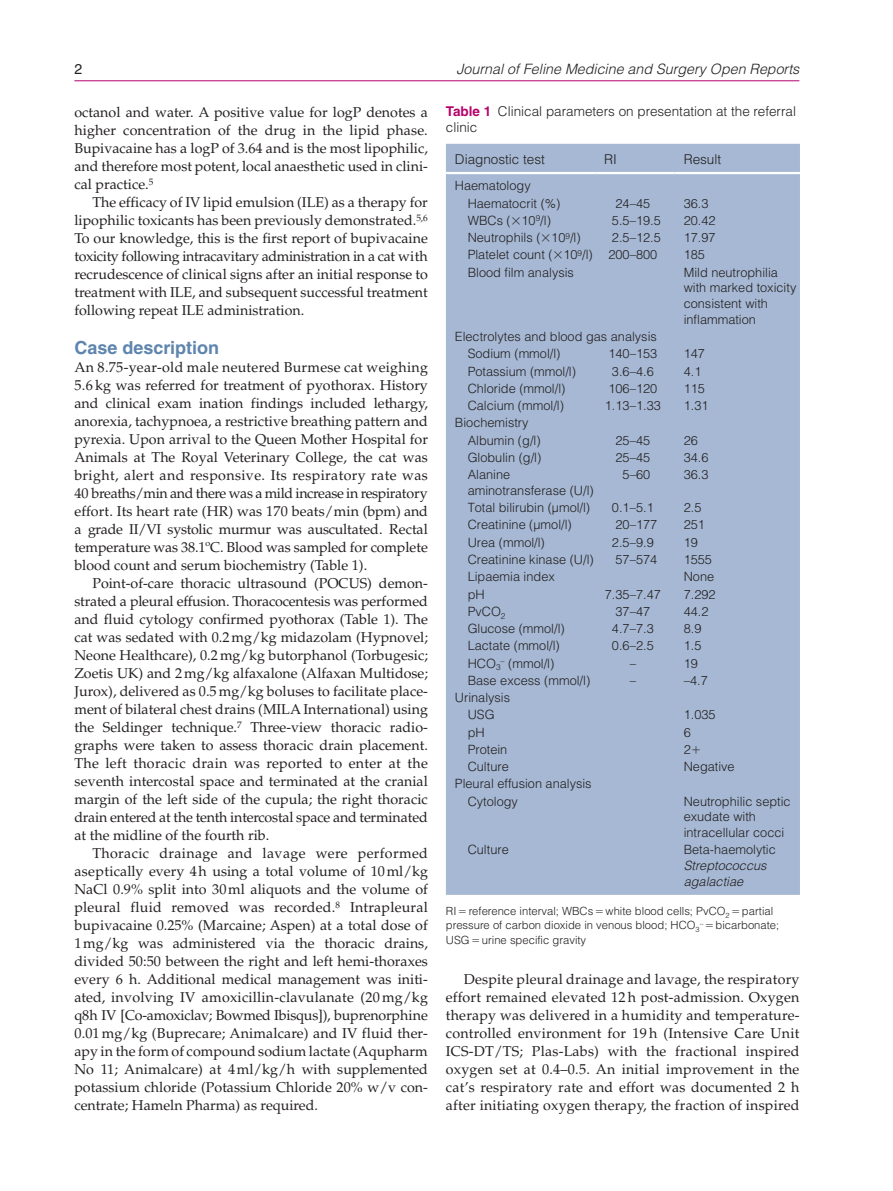
<style>
.page{position:relative;width:893px;height:1191px;background:#fff}
.page>*{position:absolute;margin:0;border:0;box-sizing:border-box;transform-origin:0 0}
.t1{font:700 18px "Helvetica LT Std";color:#5e85ae}
.t2{font:14.25px/18px "Palatino LT Std";color:#231f20;text-align:justify}
.t3{font:italic 300 14.25px "Helvetica LT Std";color:#231f20}
.t4{font:14.25px "Helvetica LT Std";color:#231f20}
.t5{font:300 13.5px/15.8px "Helvetica LT Std";color:#231f20}
.t6{font:300 12.75px/15.8px "Helvetica LT Std";color:#231f20}
.t7{font:italic 300 12.75px/15.8px "Helvetica LT Std";color:#231f20}
.t8{font:300 11.25px/14.2px "Helvetica LT Std";color:#231f20}
.s1{font-weight:700;color:#b6036c}
</style>
<div class="page">
<hr style="left:74px;top:80px;width:725px;height:1px;background:#b6036c">
<div style="left:446px;top:144px;width:354px;height:751px;background:#a6b8d3"></div>
<hr style="left:446px;top:172px;width:149px;height:2px;background:#fff">
<hr style="left:595px;top:172px;width:80px;height:2px;background:#fff">
<hr style="left:675px;top:172px;width:125px;height:2px;background:#fff">
<svg style="left:512px;top:217px;width:8px;height:7px"></svg>
<svg style="left:542px;top:234px;width:8px;height:8px"></svg>
<svg style="left:554px;top:251px;width:8px;height:8px"></svg>
<svg style="left:692px;top:746px;width:8px;height:7px"></svg>
<p class="t4" style="left:74px;top:61px;width:9px">2</p>
<p class="t3" style="left:456px;top:60px;width:344px">Journal of Feline Medicine and Surgery Open Reports</p>
<p class="t2" style="left:74px;top:103px;width:355px">octanol and water. A positive value for logP denotes a higher concentration of the drug in the lipid phase.<br>Bupivacaine has a logP of 3.64 and is the most lipophilic, and therefore most potent, local anaesthetic used in clini&shy;cal practice.<sup>5</sup></p>
<p class="t2" style="left:74px;top:193px;width:355px;text-indent:18px">The efficacy of IV lipid emulsion (ILE) as a therapy for lipophilic toxicants has been previously demonstrated.<sup>5,6<br></sup>To our knowledge, this is the first report of bupivacaine toxicity following intracavitary administration in a cat with recrudescence of clinical signs after an initial response to treatment with ILE, and subsequent successful treatment following repeat ILE administration.</p>
<p class="t1" style="left:74px;top:336px;width:146px">Case description</p>
<p class="t2" style="left:74px;top:358px;width:355px">An 8.75-year-old male neutered Burmese cat weighing 5.6 kg was referred for treatment of pyothorax. History and clinical exam ination findings included lethargy, anorexia, tachypnoea, a restrictive breathing pattern and pyrexia. Upon arrival to the Queen Mother Hospital for Animals at The Royal Veterinary College, the cat was bright, alert and responsive. Its respiratory rate was 40 breaths/min and there was a mild increase in respiratory effort. Its heart rate (HR) was 170 beats/min (bpm) and a grade II/VI systolic murmur was auscultated. Rectal temperature was 38.1ºC. Blood was sampled for complete blood count and serum biochemistry (Table 1).</p>
<p class="t2" style="left:74px;top:574px;width:355px;text-indent:18px">Point-of-care thoracic ultrasound (POCUS) demon&shy;strated a pleural effusion. Thoracocentesis was performed and fluid cytology confirmed pyothorax (Table 1). The cat was sedated with 0.2mg/kg midazolam (Hypnovel; Neone Healthcare), 0.2mg/kg butorphanol (Torbugesic; Zoetis UK) and 2mg/kg alfaxalone (Alfaxan Multidose; Jurox), delivered as 0.5mg/kg boluses to facilitate place&shy;ment of bilateral chest drains (MILA International) using the Seldinger technique.<sup>7</sup> Three-view thoracic radio&shy;graphs were taken to assess thoracic drain placement.<br>The left thoracic drain was reported to enter at the seventh intercostal space and terminated at the cranial margin of the left side of the cupula; the right thoracic drain entered at the tenth intercostal space and terminated at the midline of the fourth rib.</p>
<p class="t2" style="left:74px;top:844px;width:355px;text-indent:18px">Thoracic drainage and lavage were performed aseptically every 4h using a total volume of 10ml/kg NaCl 0.9% split into 30ml aliquots and the volume of pleural fluid removed was recorded.<sup>8</sup> Intrapleural bupivacaine 0.25% (Marcaine; Aspen) at a total dose of 1mg/kg was administered via the thoracic drains, divided 50:50 between the right and left hemi-thoraxes every 6 h. Additional medical management was initi&shy;ated, involving IV amoxicillin-clavulanate (20 mg/kg q8h IV [Co-amoxiclav; Bowmed Ibisqus]), buprenorphine 0.01mg/kg (Buprecare; Animalcare) and IV fluid ther&shy;apy in the form of compound sodium lactate (Aqupharm No 11; Animalcare) at 4ml/kg/h with supplemented potassium chloride (Potassium Chloride 20% w/v con&shy;centrate; Hameln Pharma) as required.</p>
<p class="t5" style="left:446px;top:103px;width:352px"><span class="s1">Table 1</span> Clinical parameters on presentation at the referral clinic</p>
<p class="t5" style="left:455px;top:151px;width:92px">Diagnostic test</p>
<p class="t5" style="left:604px;top:151px;width:14px">RI</p>
<p class="t5" style="left:684px;top:151px;width:39px">Result</p>
<p class="t6" style="left:468px;top:177px;width:94px;line-height:17.2px;text-indent:-13px">Haematology<br>Haematocrit (%)</p>
<p class="t6" style="left:615px;top:195px;width:36px">24–45</p>
<p class="t6" style="left:684px;top:195px;width:26px">36.3</p>
<p class="t6" style="left:468px;top:212px;width:85px">WBCs ( 10<sup>9</sup>/l)</p>
<p class="t6" style="left:612px;top:212px;width:50px">5.5–19.5</p>
<p class="t6" style="left:684px;top:212px;width:33px">20.42</p>
<p class="t6" style="left:468px;top:229px;width:115px">Neutrophils ( 10<sup>9</sup>/l)</p>
<p class="t6" style="left:612px;top:229px;width:50px">2.5–12.5</p>
<p class="t6" style="left:684px;top:229px;width:33px">17.97</p>
<p class="t6" style="left:468px;top:247px;width:191px">Platelet count ( 10<sup>9</sup>/l) 200–800</p>
<p class="t6" style="left:684px;top:247px;width:23px">185</p>
<p class="t6" style="left:468px;top:264px;width:108px">Blood film analysis</p>
<p class="t6" style="left:684px;top:264px;width:114px">Mild neutrophilia with marked toxicity consistent with inflammation</p>
<p class="t6" style="left:468px;top:328px;width:191px;line-height:17.2px;text-indent:-13px">Electrolytes and blood gas analysis<br>Sodium (mmol/l)</p>
<p class="t6" style="left:608px;top:346px;width:50px">140–153</p>
<p class="t6" style="left:684px;top:346px;width:23px">147</p>
<p class="t6" style="left:468px;top:363px;width:110px">Potassium (mmol/l)</p>
<p class="t6" style="left:612px;top:363px;width:43px">3.6–4.6</p>
<p class="t6" style="left:684px;top:363px;width:19px">4.1</p>
<p class="t6" style="left:468px;top:380px;width:99px">Chloride (mmol/l)</p>
<p class="t6" style="left:608px;top:380px;width:50px">106–120</p>
<p class="t6" style="left:684px;top:380px;width:23px">115</p>
<p class="t6" style="left:468px;top:397px;width:98px">Calcium (mmol/l)</p>
<p class="t6" style="left:605px;top:397px;width:57px">1.13–1.33</p>
<p class="t6" style="left:684px;top:397px;width:26px">1.31</p>
<p class="t6" style="left:468px;top:414px;width:74px;line-height:17.2px;text-indent:-13px">Biochemistry<br>Albumin (g/l)</p>
<p class="t6" style="left:615px;top:432px;width:36px">25–45</p>
<p class="t6" style="left:684px;top:432px;width:16px">26</p>
<p class="t6" style="left:468px;top:449px;width:75px">Globulin (g/l)</p>
<p class="t6" style="left:615px;top:449px;width:36px">25–45</p>
<p class="t6" style="left:684px;top:449px;width:26px">34.6</p>
<p class="t6" style="left:468px;top:466px;width:128px">Alanine aminotransferase (U/l)</p>
<p class="t6" style="left:623px;top:466px;width:29px">5–60</p>
<p class="t6" style="left:684px;top:466px;width:26px">36.3</p>
<p class="t6" style="left:468px;top:499px;width:124px">Total bilirubin (µmol/l)</p>
<p class="t6" style="left:612px;top:499px;width:43px">0.1–5.1</p>
<p class="t6" style="left:684px;top:499px;width:19px">2.5</p>
<p class="t6" style="left:468px;top:517px;width:106px">Creatinine (µmol/l)</p>
<p class="t6" style="left:615px;top:517px;width:43px">20–177</p>
<p class="t6" style="left:684px;top:517px;width:23px">251</p>
<p class="t6" style="left:468px;top:534px;width:79px">Urea (mmol/l)</p>
<p class="t6" style="left:612px;top:534px;width:43px">2.5–9.9</p>
<p class="t6" style="left:684px;top:534px;width:16px">19</p>
<p class="t6" style="left:468px;top:551px;width:128px">Creatinine kinase (U/l)</p>
<p class="t6" style="left:615px;top:551px;width:43px">57–574</p>
<p class="t6" style="left:684px;top:551px;width:30px">1555</p>
<p class="t6" style="left:468px;top:569px;width:89px">Lipaemia index</p>
<p class="t6" style="left:684px;top:569px;width:32px">None</p>
<p class="t6" style="left:468px;top:586px;width:18px">pH</p>
<p class="t6" style="left:605px;top:586px;width:57px">7.35–7.47</p>
<p class="t6" style="left:684px;top:586px;width:33px">7.292</p>
<p class="t6" style="left:468px;top:603px;width:39px">PvCO<sub>2</sub></p>
<p class="t6" style="left:615px;top:603px;width:36px">37–47</p>
<p class="t6" style="left:684px;top:603px;width:26px">44.2</p>
<p class="t6" style="left:468px;top:620px;width:99px">Glucose (mmol/l)</p>
<p class="t6" style="left:612px;top:620px;width:43px">4.7–7.3</p>
<p class="t6" style="left:684px;top:620px;width:19px">8.9</p>
<p class="t6" style="left:468px;top:638px;width:94px">Lactate (mmol/l)</p>
<p class="t6" style="left:612px;top:638px;width:43px">0.6–2.5</p>
<p class="t6" style="left:684px;top:638px;width:19px">1.5</p>
<p class="t6" style="left:468px;top:655px;width:88px">HCO<sub>3</sub><sup>–</sup> (mmol/l)</p>
<p class="t6" style="left:630px;top:655px;width:8px">–</p>
<p class="t6" style="left:684px;top:655px;width:16px">19</p>
<p class="t6" style="left:468px;top:672px;width:124px">Base excess (mmol/l)</p>
<p class="t6" style="left:630px;top:672px;width:8px">–</p>
<p class="t6" style="left:684px;top:672px;width:26px">–4.7</p>
<p class="t6" style="left:455px;top:689px;width:57px;line-height:17.2px;text-align:center">Urinalysis<br>USG</p>
<p class="t6" style="left:684px;top:707px;width:33px">1.035</p>
<p class="t6" style="left:468px;top:724px;width:18px">pH</p>
<p class="t6" style="left:684px;top:724px;width:9px">6</p>
<p class="t6" style="left:468px;top:741px;width:41px">Protein</p>
<p class="t6" style="left:684px;top:741px;width:9px">2</p>
<p class="t6" style="left:468px;top:758px;width:43px">Culture</p>
<p class="t6" style="left:684px;top:758px;width:53px">Negative</p>
<p class="t6" style="left:468px;top:775px;width:126px;line-height:17.2px;text-indent:-13px">Pleural effusion analysis<br>Cytology</p>
<p class="t6" style="left:684px;top:793px;width:108px">Neutrophilic septic exudate with intracellular cocci</p>
<p class="t6" style="left:468px;top:842px;width:43px">Culture</p>
<p class="t6" style="left:684px;top:842px;width:94px">Beta-haemolytic</p>
<p class="t7" style="left:684px;top:857px;width:84px">Streptococcus agalactiae</p>
<p class="t8" style="left:446px;top:904px;width:335px">RI reference interval; WBCs white blood cells; PvCO<sub>2</sub> partial pressure of carbon dioxide in venous blood; HCO<sub>3</sub><sup>–</sup> bicarbonate;<br>USG urine specific gravity</p>
<p class="t2" style="left:446px;top:970px;width:355px;text-indent:18px">Despite pleural drainage and lavage, the respiratory effort remained elevated 12 h post-admission. Oxygen therapy was delivered in a humidity and temperature&shy;controlled environment for 19 h (Intensive Care Unit ICS-DT/TS; Plas-Labs) with the fractional inspired oxygen set at 0.4–0.5. An initial improvement in the cat’s respiratory rate and effort was documented 2 h after initiating oxygen therapy, the fraction of inspired</p>
</div>
